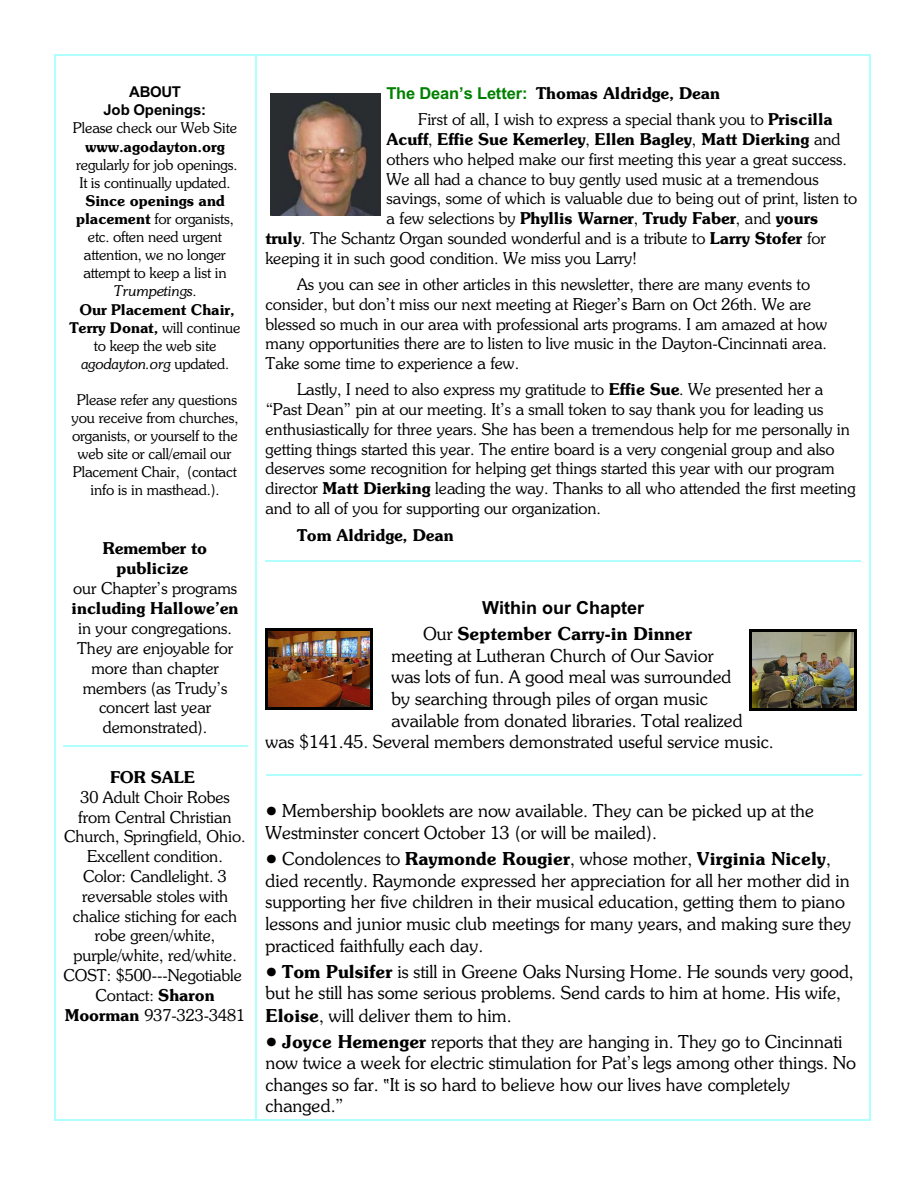
<style>
.page{position:relative;width:918px;height:1188px;background:#fff}
.page>*{position:absolute;margin:0;border:0;box-sizing:border-box;transform-origin:0 0}
.t1{font:300 18px/21.6px "Souvenir IT Cby BT";color:#000}
.t2{font:300 18px "Souvenir IT Cby BT";color:#000}
.t3{font:700 18px "Arial";color:#000}
.t4{font:300 16.5px/19.8px "Souvenir IT Cby BT";color:#000}
.t5{font:300 16.5px/20.1px "Souvenir IT Cby BT";letter-spacing:-.01em;color:#000;text-align:center}
.t6{font:300 15px/18.1px "Souvenir IT Cby BT";letter-spacing:-.01em;color:#000;text-align:center}
.t7{font:700 15px/18.3px "Arial";letter-spacing:-.02em;color:#000;text-align:center}
.t8{font:300 15px "Souvenir IT Cby BT";color:#000}
.s1{font-style:inherit}
.s2{font-style:italic}
.s3{font-family:"Arial";font-weight:700;color:#008000}
</style>
<div class="page">
<hr style="left:54px;top:54px;width:1px;height:1067px;background:#b0ffff">
<hr style="left:255px;top:54px;width:1px;height:1067px;background:#b0ffff">
<hr style="left:54px;top:54px;width:202px;height:1px;background:#b0ffff">
<hr style="left:54px;top:1120px;width:202px;height:1px;background:#b0ffff">
<hr style="left:869px;top:54px;width:1px;height:1067px;background:#b0ffff">
<hr style="left:256px;top:54px;width:614px;height:1px;background:#b0ffff">
<hr style="left:256px;top:1120px;width:614px;height:1px;background:#b0ffff">
<img style="left:752px;top:632px;width:102px;height:77px">
<hr style="left:749px;top:629px;width:2px;height:82px;background:#000">
<hr style="left:854px;top:629px;width:2px;height:82px;background:#000">
<hr style="left:749px;top:629px;width:107px;height:3px;background:#000">
<hr style="left:749px;top:709px;width:107px;height:2px;background:#000">
<img style="left:268px;top:631px;width:102px;height:76px">
<hr style="left:266px;top:628px;width:2px;height:82px;background:#000">
<hr style="left:371px;top:628px;width:2px;height:82px;background:#000">
<hr style="left:266px;top:628px;width:107px;height:3px;background:#000">
<hr style="left:266px;top:708px;width:107px;height:2px;background:#000">
<hr style="left:63px;top:745px;width:184px;height:2px;background:#b0ffff">
<hr style="left:266px;top:561px;width:595px;height:1px;background:#b0ffff">
<hr style="left:266px;top:774px;width:596px;height:1px;background:#b0ffff">
<img style="left:271px;top:94px;width:109px;height:121px">
<p class="t7" style="left:104px;top:84px;width:104px">ABOUT<br>Job Openings:</p>
<p class="t6" style="left:73px;top:120px;width:166px">Please check our Web Site</p>
<p class="t8" style="left:85px;top:140px;width:141px">www.agodayton.org</p>
<p class="t6" style="left:76px;top:157px;width:163px;text-align:left">regularly for job openings.<br>It is continually updated.</p>
<p class="t6" style="left:70px;top:193px;width:172px"><span class="s1">Since openings and placement</span> for organists, etc. often need urgent attention, we no longer attempt to keep a list in<br><span class="s2">Trumpetings</span>.<br><span class="s1">Our Placement Chair,<br>Terry Donat,</span> will continue to keep the web site <span class="s2">agodayton.org</span> updated.</p>
<p class="t6" style="left:72px;top:392px;width:168px">Please refer any questions you receive from churches, organists, or yourself to the web site or call/email our<br>Placement Chair, (contact info is in masthead.).</p>
<p class="t5" style="left:103px;top:540px;width:106px">Remember to publicize</p>
<p class="t4" style="left:73px;top:580px;width:165px">our Chapter’s programs</p>
<p class="t5" style="left:72px;top:600px;width:168px">including Hallowe’en</p>
<p class="t4" style="left:77px;top:620px;width:158px;text-align:center">in your congregations.<br>They are enjoyable for more than chapter members (as Trudy’s concert last year demonstrated).</p>
<p class="t5" style="left:110px;top:769px;width:86px">FOR SALE</p>
<p class="t4" style="left:64px;top:789px;width:183px;text-align:center">30 Adult Choir Robes from Central Christian<br>Church, Springfield, Ohio.<br>Excellent condition.<br>Color: Candlelight. 3 reversable stoles with chalice stiching for each robe green/white, purple/white, red/white.<br>COST: $500---Negotiable<br>Contact: <span class="s1">Sharon<br>Moorman</span> 937-323-3481</p>
<p class="t4" style="left:418px;top:82px;width:416px;line-height:25.8px;text-indent:-32px"><span class="s3">The Dean’s Letter:</span> <span class="s1">Thomas Aldridge, Dean<br></span>First of all, I wish to express a special thank you to <span class="s1">Priscilla</span></p>
<p class="t5" style="left:387px;top:131px;width:456px">Acuff<span class="s1">,</span> Effie Sue Kemerley<span class="s1">,</span> Ellen Bagley<span class="s1">,</span> Matt Dierking <span class="s1">and</span></p>
<p class="t4" style="left:387px;top:151px;width:462px">others who helped make our first meeting this year a great success.</p>
<p class="t4" style="left:387px;top:170px;width:434px">We all had a chance to buy gently used music at a tremendous</p>
<p class="t4" style="left:387px;top:190px;width:472px">savings, some of which is valuable due to being out of print, listen to</p>
<p class="t5" style="left:387px;top:210px;width:433px"><span class="s1">a few selections by</span> Phyllis Warner<span class="s1">,</span> Trudy Faber<span class="s1">, and</span> yours</p>
<p class="t4" style="left:266px;top:230px;width:562px"><span class="s1">truly</span>. The Schantz Organ sounded wonderful and is a tribute to <span class="s1">Larry Stofer</span> for</p>
<p class="t4" style="left:266px;top:250px;width:373px">keeping it in such good condition. We miss you Larry!</p>
<p class="t4" style="left:266px;top:276px;width:563px;text-indent:32px">As you can see in other articles in this newsletter, there are many events to consider, but don’t miss our next meeting at Rieger’s Barn on Oct 26th. We are blessed so much in our area with professional arts programs. I am amazed at how many opportunities there are to listen to live music in the Dayton-Cincinnati area.<br>Take some time to experience a few.</p>
<p class="t4" style="left:266px;top:381px;width:592px;text-indent:32px">Lastly, I need to also express my gratitude to <span class="s1">Effie Sue</span>. We presented her a “Past Dean” pin at our meeting. It’s a small token to say thank you for leading us enthusiastically for three years. She has been a tremendous help for me personally in getting things started this year. The entire board is a very congenial group and also deserves some recognition for helping get things started this year with our program director <span class="s1">Matt Dierking</span> leading the way. Thanks to all who attended the first meeting and to all of you for supporting our organization.</p>
<p class="t5" style="left:297px;top:527px;width:158px">Tom Aldridge, Dean</p>
<p class="t3" style="left:482px;top:601px;width:164px">Within our Chapter</p>
<p class="t2" style="left:423px;top:626px;width:271px"><span class="s1">Our</span> September Carry-in Dinner</p>
<p class="t1" style="left:392px;top:646px;width:324px">meeting at Lutheran Church of Our Savior</p>
<p class="t1" style="left:392px;top:668px;width:342px">was lots of fun. A good meal was surrounded</p>
<p class="t1" style="left:392px;top:689px;width:318px">by searching through piles of organ music</p>
<p class="t1" style="left:392px;top:711px;width:353px">available from donated libraries. Total realized</p>
<p class="t1" style="left:266px;top:733px;width:510px">was $141.45. Several members demonstrated useful service music.</p>
<p class="t1" style="left:266px;top:802px;width:550px;text-indent:17px">Membership booklets are now available. They can be picked up at the<br>Westminster concert October 13 (or will be mailed).</p>
<p class="t1" style="left:266px;top:850px;width:587px;text-indent:17px">Condolences to <span class="s1">Raymonde Rougier</span>, whose mother, <span class="s1">Virginia Nicely</span>, died recently. Raymonde expressed her appreciation for all her mother did in supporting her five children in their musical education, getting them to piano lessons and junior music club meetings for many years, and making sure they practiced faithfully each day.</p>
<p class="t1" style="left:266px;top:962px;width:590px;text-indent:17px"><span class="s1">Tom Pulsifer</span> is still in Greene Oaks Nursing Home. He sounds very good, but he still has some serious problems. Send cards to him at home. His wife,<br><span class="s1">Eloise</span>, will deliver them to him.</p>
<p class="t1" style="left:266px;top:1032px;width:592px;text-indent:17px"><span class="s1">Joyce Hemenger</span> reports that they are hanging in. They go to Cincinnati now twice a week for electric stimulation for Pat’s legs among other things. No changes so far. It is so hard to believe how our lives have completely changed.”</p>
</div>
